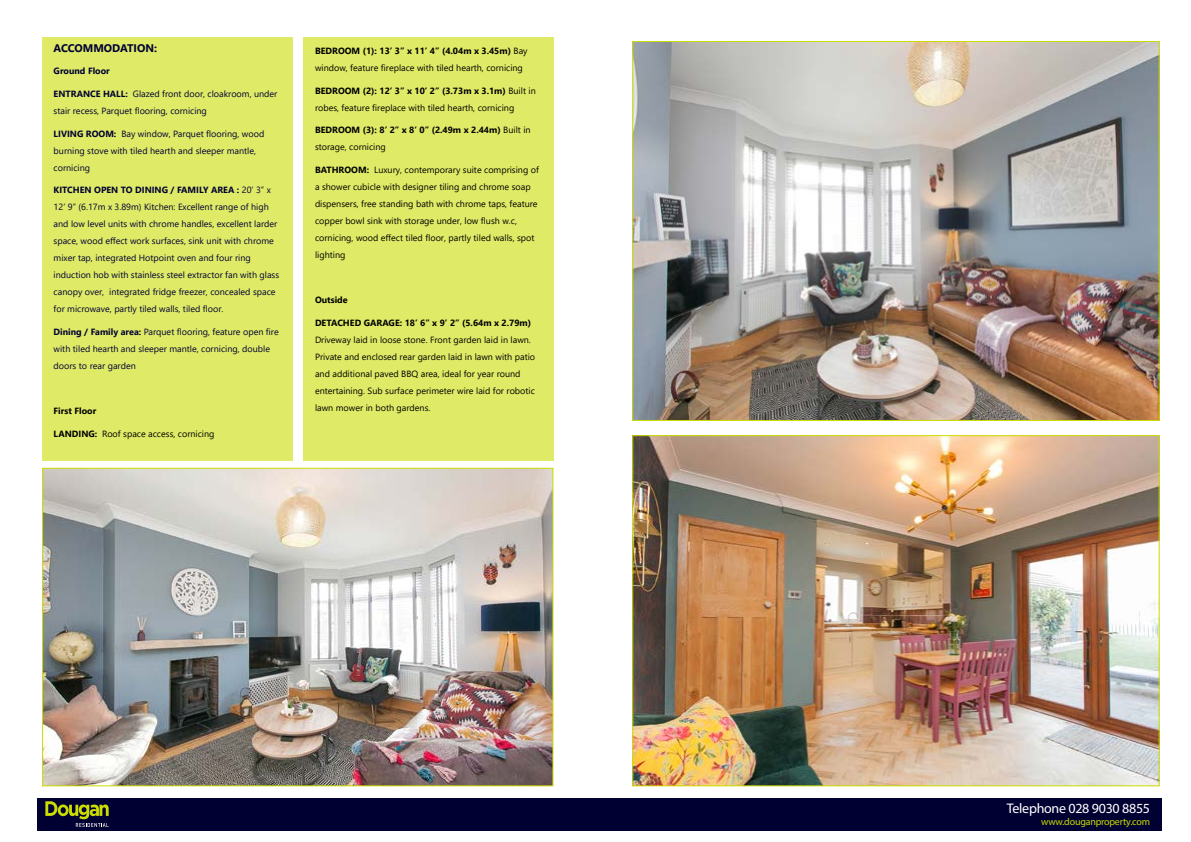
<style>
.page{position:relative;width:1191px;height:842px;background:#fff}
.page>*{position:absolute;margin:0;border:0;box-sizing:border-box;transform-origin:0 0}
.t1{font:14px "Myriad Pro";letter-spacing:-.02em;color:#fff}
.t2{font:700 11px "Segoe UI";color:#003}
.t3{font:10px "Myriad Pro";letter-spacing:-.02em;color:#cbdd00}
.t4{font:9px/17px "Segoe UI";color:#000}
.t5{font:9px/17px "Segoe UI";color:#003}
.t6{font:700 9px/17px "Segoe UI";color:#000}
.t7{font:700 9px "Segoe UI";color:#003}
.s1{font-weight:700}
.s2{font-weight:400}
</style>
<div class="page">
<img style="left:634px;top:43px;width:523px;height:376px">
<img style="left:634px;top:437px;width:523px;height:347px">
<div style="left:38px;top:798px;width:1124px;height:32px;background:#003"></div>
<svg style="left:45px;top:801px;width:64px;height:26px"></svg>
<div style="left:42px;top:37px;width:250px;height:424px;background:#dfea66"></div>
<div style="left:303px;top:37px;width:250px;height:424px;background:#dfea66"></div>
<img style="left:44px;top:470px;width:507px;height:314px">
<div style="left:42px;top:468px;width:511px;height:318px;border:1px solid #cbdd00"></div>
<p class="t2" style="left:54px;top:37px;width:105px">ACCOMMODATION:</p>
<p class="t7" style="left:54px;top:63px;width:58px">Ground Floor</p>
<p class="t5" style="left:54px;top:85px;width:225px"><span class="s1">ENTRANCE HALL:</span> Glazed front door, cloakroom, under stair recess, Parquet flooring, cornicing</p>
<p class="t5" style="left:54px;top:124px;width:212px"><span class="s1">LIVING ROOM:</span> Bay window, Parquet flooring, wood burning stove with tiled hearth and sleeper mantle, cornicing</p>
<p class="t5" style="left:54px;top:181px;width:227px"><span class="s1">KITCHEN OPEN TO DINING / FAMILY AREA :</span> 20’ 3” x 12’ 9” (6.17m x 3.89m) Kitchen: Excellent range of high and low level units with chrome handles, excellent larder space, wood effect work surfaces, sink unit with chrome mixer tap, integrated Hotpoint oven and four ring induction hob with stainless steel extractor fan with glass canopy over, integrated fridge freezer, concealed space for microwave, partly tiled walls, tiled floor.</p>
<p class="t5" style="left:54px;top:323px;width:227px"><span class="s1">Dining / Family area:</span> Parquet flooring, feature open fire with tiled hearth and sleeper mantle, cornicing, double doors to rear garden</p>
<p class="t6" style="left:54px;top:402px;width:44px">First Floor</p>
<p class="t4" style="left:54px;top:425px;width:162px"><span class="s1">LANDING:</span> Roof space access, cornicing</p>
<p class="t4" style="left:315px;top:41px;width:214px"><span class="s1">BEDROOM (1): 13’ 3” x 11’ 4” (4.04m x 3.45m)</span> Bay window, feature fireplace with tiled hearth, cornicing</p>
<p class="t4" style="left:315px;top:81px;width:222px"><span class="s1">BEDROOM (2): 12’ 3” x 10’ 2” (3.73m x 3.1m)</span> Built in robes, feature fireplace with tiled hearth, cornicing</p>
<p class="t6" style="left:315px;top:121px;width:217px">BEDROOM (3): 8’ 2” x 8’ 0” (2.49m x 2.44m) <span class="s2">Built in storage, cornicing</span></p>
<p class="t4" style="left:315px;top:160px;width:225px"><span class="s1">BATHROOM:</span> Luxury, contemporary suite comprising of a shower cubicle with designer tiling and chrome soap dispensers, free standing bath with chrome taps, feature copper bowl sink with storage under, low flush w.c, cornicing, wood effect tiled floor, partly tiled walls, spot lighting</p>
<p class="t6" style="left:315px;top:291px;width:34px">Outside</p>
<p class="t6" style="left:315px;top:314px;width:218px">DETACHED GARAGE: 18’ 6” x 9’ 2” (5.64m x 2.79m)</p>
<p class="t4" style="left:315px;top:330px;width:222px">Driveway laid in loose stone. Front garden laid in lawn.<br>Private and enclosed rear garden laid in lawn with patio and additional paved BBQ area, ideal for year round entertaining. Sub surface perimeter wire laid for robotic lawn mower in both gardens.</p>
<h1 class="t1" style="left:1006px;top:799px;width:145px">Telephone 028 9030 8855</h1>
<p class="t3" style="left:1041px;top:815px;width:110px">www.douganproperty.com</p>
</div>
